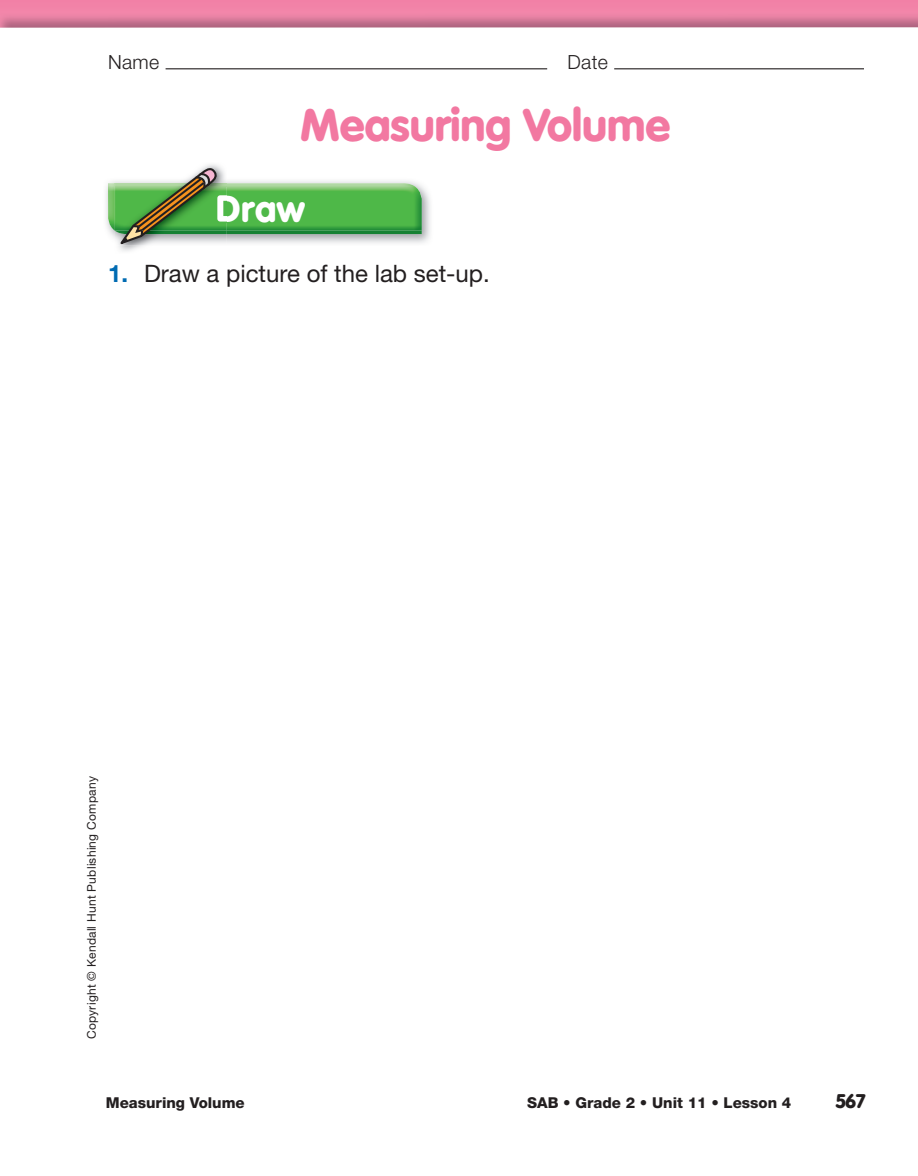
<style>
.page{position:relative;width:918px;height:1176px;background:#fff}
.page>*{position:absolute;margin:0;border:0;box-sizing:border-box;transform-origin:0 0}
.t1{font:900 45px "VAG Rounded Std";color:#f278a1}
.t2{font:900 36.9px "VAG Rounded Std";color:#fff}
.t3{font:24px "Helvetica Neue";color:#231f20}
.t4{font:300 19.5px "Helvetica Neue";letter-spacing:.02em;color:#231f20}
.t5{font:900 19.5px "VAG Rounded Std";color:#231f20}
.t6{font:800 15px "Helvetica Neue";color:#231f20}
.t7{font:12px "Helvetica Neue";letter-spacing:.02em;color:#231f20}
.s1{font-weight:700;color:#006bb2}
</style>
<div class="page">
<div style="left:0;top:0;width:918px;height:13px;background:#f282a7"></div>
<img style="left:0;top:13px;width:918px;height:15px">
<hr style="left:166px;top:68px;width:381px;height:1px;background:#231f20">
<hr style="left:614px;top:68px;width:250px;height:1px;background:#231f20">
<img style="left:106px;top:181px;width:324px;height:62px">
<img style="left:108px;top:183px;width:306px;height:3px">
<img style="left:227px;top:231px;width:195px;height:3px">
<img style="left:108px;top:186px;width:314px;height:45px">
<div style="left:227px;top:195px;width:78px;height:27px;background:#4eb848"></div>
<img style="left:118px;top:164px;width:107px;height:87px">
<img style="left:115px;top:178px;width:112px;height:68px">
<img style="left:115px;top:183px;width:112px;height:51px">
<img style="left:219px;top:195px;width:8px;height:27px">
<svg style="left:119px;top:166px;width:100px;height:79px"></svg>
<h3 class="t4" style="left:108px;top:55px;width:53px">Name</h3>
<h3 class="t4" style="left:567px;top:55px;width:42px">Date</h3>
<h1 class="t1" style="left:301px;top:106px;width:372px">Measuring Volume</h1>
<h2 class="t2" style="left:216px;top:193px;width:91px">Draw</h2>
<h3 class="t3" style="left:108px;top:265px;width:383px"><span class="s1">1.</span> Draw a picture of the lab set-up.</h3>
<p class="t7" style="left:87px;top:1038px;width:264px;rotate:-90deg">Copyright © Kendall Hunt Publishing Company</p>
<p class="t6" style="left:106px;top:1097px;width:140px">Measuring Volume</p>
<p class="t6" style="left:527px;top:1097px;width:266px">SAB • Grade 2 • Unit 11 • Lesson 4</p>
<h3 class="t5" style="left:836px;top:1092px;width:31px">567</h3>
</div>
